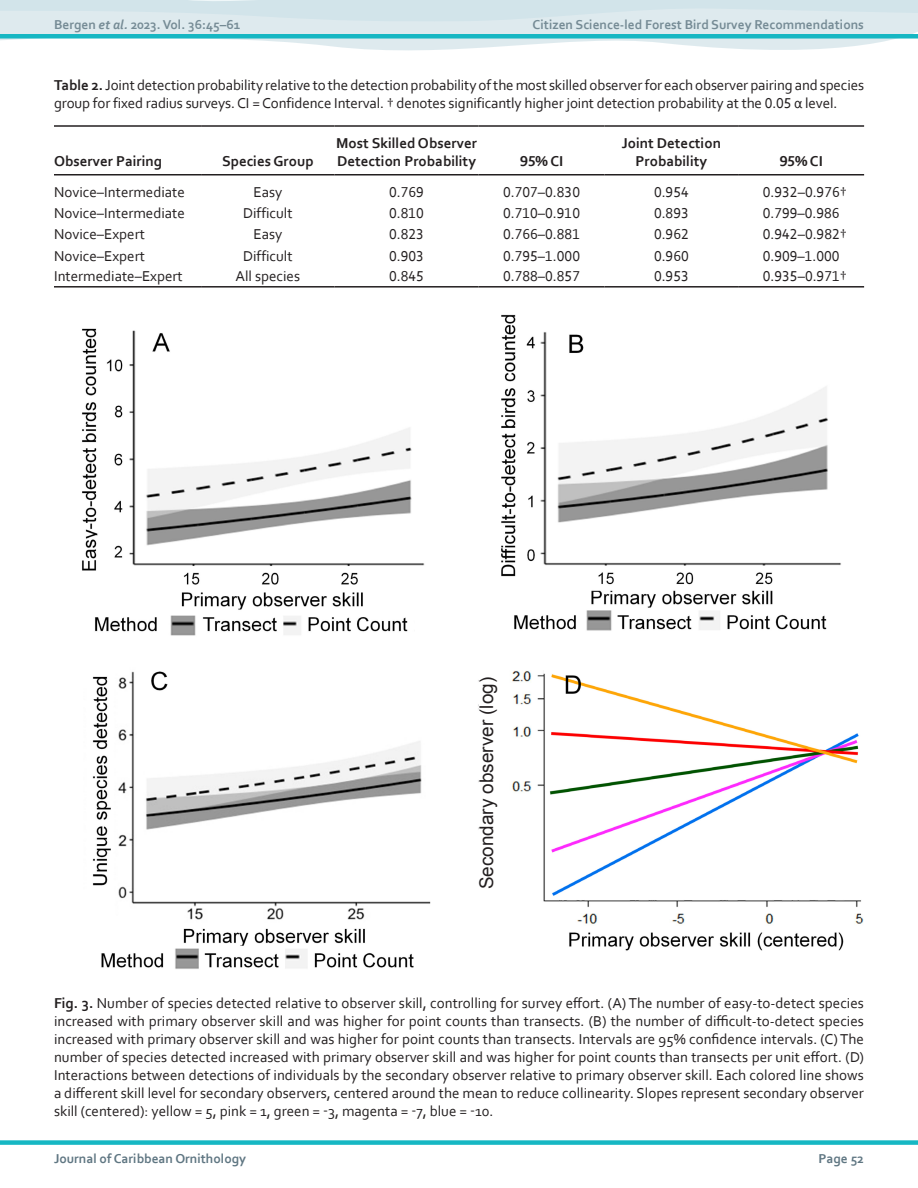
<style>
.page{position:relative;width:918px;height:1188px;background:#fff}
.page>*{position:absolute;margin:0;border:0;box-sizing:border-box;transform-origin:0 0}
.Figure_Legend__P{font:18.9px "Arial";color:#231f20}
.Figure_Legend__P-2{font:15px/18px "Corbel";color:#231f20;text-align:justify}
.Table_body__P{font:15px "Corbel";color:#231f20}
.Table_legend__P{font:15px/18px "Corbel";letter-spacing:-.01em;color:#231f20}
.Table_headers_Center{font:700 15px/18px "Corbel";color:#231f20}
.t1{font:700 13.5px "Corbel";color:#758b95}
.t2{font:700 13.5px "Corbel";color:#5f7682}
.s1{font-style:italic}
.s2{font-weight:700}
</style>
<div class="page">
<svg style="left:0;top:0;width:918px;height:51px;fill:#deeaee"></svg>
<div style="left:0;top:1140px;width:918px;height:5px;background:#16b7c3"></div>
<hr style="left:54px;top:125px;width:147px;height:2px;background:#231f20">
<hr style="left:201px;top:125px;width:134px;height:2px;background:#231f20">
<hr style="left:335px;top:125px;width:144px;height:2px;background:#231f20">
<hr style="left:479px;top:125px;width:126px;height:2px;background:#231f20">
<hr style="left:605px;top:125px;width:133px;height:2px;background:#231f20">
<hr style="left:738px;top:125px;width:126px;height:2px;background:#231f20">
<hr style="left:54px;top:174px;width:147px;height:2px;background:#231f20">
<hr style="left:201px;top:174px;width:134px;height:2px;background:#231f20">
<hr style="left:335px;top:174px;width:144px;height:2px;background:#231f20">
<hr style="left:479px;top:174px;width:126px;height:2px;background:#231f20">
<hr style="left:605px;top:174px;width:133px;height:2px;background:#231f20">
<hr style="left:738px;top:174px;width:126px;height:2px;background:#231f20">
<hr style="left:54px;top:286px;width:147px;height:2px;background:#231f20">
<hr style="left:201px;top:286px;width:134px;height:2px;background:#231f20">
<hr style="left:335px;top:286px;width:144px;height:2px;background:#231f20">
<hr style="left:479px;top:286px;width:126px;height:2px;background:#231f20">
<hr style="left:605px;top:286px;width:133px;height:2px;background:#231f20">
<hr style="left:738px;top:286px;width:126px;height:2px;background:#231f20">
<img style="left:82px;top:328px;width:343px;height:308px">
<img style="left:501px;top:314px;width:340px;height:317px">
<img style="left:92px;top:671px;width:339px;height:298px">
<img style="left:478px;top:670px;width:386px;height:281px">
<div style="left:479px;top:653px;width:26px;height:236px;background:#fff"></div>
<div style="left:0;top:34px;width:918px;height:5px;background:#16b7c3"></div>
<p class="t1" style="left:54px;top:16px;width:188px">Bergen <span class="s1">et al.</span> 2023. Vol. 36:45–61</p>
<p class="t1" style="left:533px;top:16px;width:333px">Citizen Science-led Forest Bird Survey Recommendations</p>
<p class="Table_legend__P" style="left:54px;top:76px;width:812px"><span class="s2">Table 2.</span> Joint detection probability relative to the detection probability of the most skilled observer for each observer pairing and species group for fixed radius surveys. CI = Confidence Interval. † denotes significantly higher joint detection probability at the 0.05 α level.</p>
<p class="Table_headers_Center" style="left:54px;top:151px;width:110px">Observer Pairing</p>
<p class="Table_headers_Center" style="left:222px;top:151px;width:93px">Species Group</p>
<p class="Table_headers_Center" style="left:336px;top:133px;width:142px">Most Skilled Observer<br>Detection Probability</p>
<p class="Table_headers_Center" style="left:520px;top:151px;width:45px">95% CI</p>
<p class="Table_headers_Center" style="left:622px;top:133px;width:101px;text-align:center">Joint Detection<br>Probability</p>
<p class="Table_headers_Center" style="left:779px;top:151px;width:45px">95% CI</p>
<p class="Table_body__P" style="left:54px;top:182px;width:132px">Novice–Intermediate</p>
<p class="Table_body__P" style="left:253px;top:182px;width:30px">Easy</p>
<p class="Table_body__P" style="left:389px;top:182px;width:36px">0.769</p>
<p class="Table_body__P" style="left:503px;top:182px;width:78px">0.707–0.830</p>
<p class="Table_body__P" style="left:654px;top:182px;width:36px">0.954</p>
<p class="Table_body__P" style="left:763px;top:182px;width:85px">0.932–0.976†</p>
<p class="Table_body__P" style="left:54px;top:203px;width:132px">Novice–Intermediate</p>
<p class="Table_body__P" style="left:243px;top:203px;width:51px">Difficult</p>
<p class="Table_body__P" style="left:389px;top:203px;width:36px">0.810</p>
<p class="Table_body__P" style="left:503px;top:203px;width:78px">0.710–0.910</p>
<p class="Table_body__P" style="left:654px;top:203px;width:36px">0.893</p>
<p class="Table_body__P" style="left:763px;top:203px;width:78px">0.799–0.986</p>
<p class="Table_body__P" style="left:54px;top:224px;width:92px">Novice–Expert</p>
<p class="Table_body__P" style="left:253px;top:224px;width:30px">Easy</p>
<p class="Table_body__P" style="left:389px;top:224px;width:36px">0.823</p>
<p class="Table_body__P" style="left:503px;top:224px;width:78px">0.766–0.881</p>
<p class="Table_body__P" style="left:654px;top:224px;width:36px">0.962</p>
<p class="Table_body__P" style="left:763px;top:224px;width:85px">0.942–0.982†</p>
<p class="Table_body__P" style="left:54px;top:247px;width:92px">Novice–Expert</p>
<p class="Table_body__P" style="left:243px;top:247px;width:51px">Difficult</p>
<p class="Table_body__P" style="left:389px;top:247px;width:36px">0.903</p>
<p class="Table_body__P" style="left:503px;top:247px;width:78px">0.795–1.000</p>
<p class="Table_body__P" style="left:654px;top:247px;width:36px">0.960</p>
<p class="Table_body__P" style="left:763px;top:247px;width:78px">0.909–1.000</p>
<p class="Table_body__P" style="left:54px;top:267px;width:130px">Intermediate–Expert</p>
<p class="Table_body__P" style="left:236px;top:267px;width:66px">All species</p>
<p class="Table_body__P" style="left:389px;top:267px;width:36px">0.845</p>
<p class="Table_body__P" style="left:503px;top:267px;width:78px">0.788–0.857</p>
<p class="Table_body__P" style="left:654px;top:267px;width:36px">0.953</p>
<p class="Table_body__P" style="left:763px;top:267px;width:85px">0.935–0.971†</p>
<p class="Figure_Legend__P" style="left:474px;top:889px;width:214px;rotate:-90deg">Secondary observer (log)</p>
<p class="Figure_Legend__P-2" style="left:54px;top:994px;width:812px"><span class="s2">Fig. 3.</span> Number of species detected relative to observer skill, controlling for survey effort. (A) The number of easy-to-detect species increased with primary observer skill and was higher for point counts than transects. (B) the number of difficult-to-detect species increased with primary observer skill and was higher for point counts than transects. Intervals are 95% confidence intervals. (C) The number of species detected increased with primary observer skill and was higher for point counts than transects per unit effort. (D)<br>Interactions between detections of individuals by the secondary observer relative to primary observer skill. Each colored line shows a different skill level for secondary observers, centered around the mean to reduce collinearity. Slopes represent secondary observer skill (centered): yellow = 5, pink = 1, green = -3, magenta = -7, blue = -10.</p>
<p class="t2" style="left:54px;top:1150px;width:194px">Journal of Caribbean Ornithology</p>
<p class="t2" style="left:818px;top:1150px;width:47px">Page 52</p>
</div>
